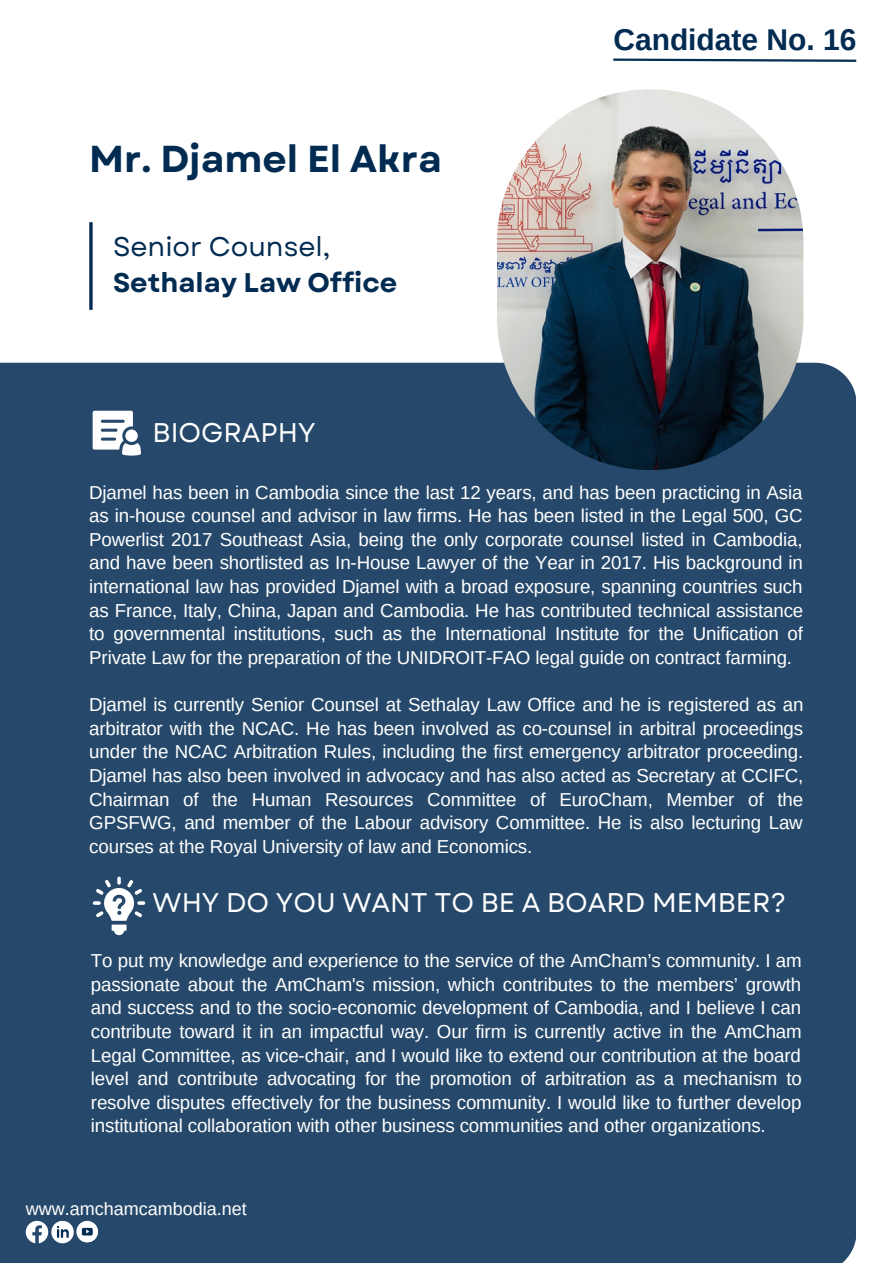
<style>
.page{position:relative;width:893px;height:1264px;background:#fff}
.page>*{position:absolute;margin:0;border:0;box-sizing:border-box;transform-origin:0 0}
.t1{font:700 37.5px "Garet";color:#022b52}
.t2{font:700 30px "Arimo";color:#022b52}
.t3{font:27px "Garet";color:#fff}
.t4{font:700 27px "Garet";color:#022b52}
.t5{font:27px "Garet";color:#022b52}
.t6{font:18.75px/23.5px "Arimo";letter-spacing:-.01em;color:#fff;text-align:justify}
.t7{font:18px "Arimo";color:#fff}
</style>
<div class="page">
<div style="left:0;top:363px;width:855px;height:899px;background:#26496b"></div>
<img style="left:497px;top:89px;width:306px;height:381px;border-radius:153px">
<svg style="left:26px;top:1220px;width:48px;height:23px"></svg>
<svg style="left:76px;top:1220px;width:22px;height:22px"></svg>
<svg style="left:80px;top:1223px;width:19px;height:20px"></svg>
<svg style="left:93px;top:411px;width:48px;height:44px"></svg>
<div style="left:125px;top:429px;width:13px;height:13px;background:#fff;border-radius:50%"></div>
<svg style="left:93px;top:876px;width:52px;height:59px"></svg>
<svg style="left:89px;top:222px;width:4px;height:88px"></svg>
<svg style="left:613px;top:58px;width:244px;height:4px"></svg>
<h1 class="t1" style="left:89px;top:132px;width:354px">Mr. Djamel El Akra</h1>
<h3 class="t5" style="left:113px;top:227px;width:219px">Senior Counsel,</h3>
<h3 class="t4" style="left:113px;top:263px;width:286px">Sethalay Law Office</h3>
<h3 class="t3" style="left:153px;top:413px;width:164px">BIOGRAPHY</h3>
<h2 class="t2" style="left:613px;top:23px;width:245px">Candidate No. 16</h2>
<p class="t6" style="left:89px;top:480px;width:715px">Djamel has been in Cambodia since the last 12 years, and has been practicing in Asia as in-house counsel and advisor in law firms. He has been listed in the Legal 500, GC Powerlist 2017 Southeast Asia, being the only corporate counsel listed in Cambodia, and have been shortlisted as In-House Lawyer of the Year in 2017. His background in international law has provided Djamel with a broad exposure, spanning countries such as France, Italy, China, Japan and Cambodia. He has contributed technical assistance to governmental institutions, such as the International Institute for the Unification of Private Law for the preparation of the UNIDROIT-FAO legal guide on contract farming.</p>
<p class="t6" style="left:89px;top:692px;width:715px">Djamel is currently Senior Counsel at Sethalay Law Office and he is registered as an arbitrator with the NCAC. He has been involved as co-counsel in arbitral proceedings under the NCAC Arbitration Rules, including the first emergency arbitrator proceeding.<br>Djamel has also been involved in advocacy and has also acted as Secretary at CCIFC, Chairman of the Human Resources Committee of EuroCham, Member of the GPSFWG, and member of the Labour advisory Committee. He is also lecturing Law courses at the Royal University of law and Economics.</p>
<h3 class="t3" style="left:153px;top:883px;width:635px">WHY DO YOU WANT TO BE A BOARD MEMBER?</h3>
<p class="t6" style="left:91px;top:948px;width:712px">To put my knowledge and experience to the service of the AmCham’s community. I am passionate about the AmCham's mission, which contributes to the members’ growth and success and to the socio-economic development of Cambodia, and I believe I can contribute toward it in an impactful way. Our firm is currently active in the AmCham Legal Committee, as vice-chair, and I would like to extend our contribution at the board level and contribute advocating for the promotion of arbitration as a mechanism to resolve disputes effectively for the business community. I would like to further develop institutional collaboration with other business communities and other organizations.</p>
<p class="t7" style="left:26px;top:1198px;width:222px">www.amchamcambodia.net</p>
</div>
